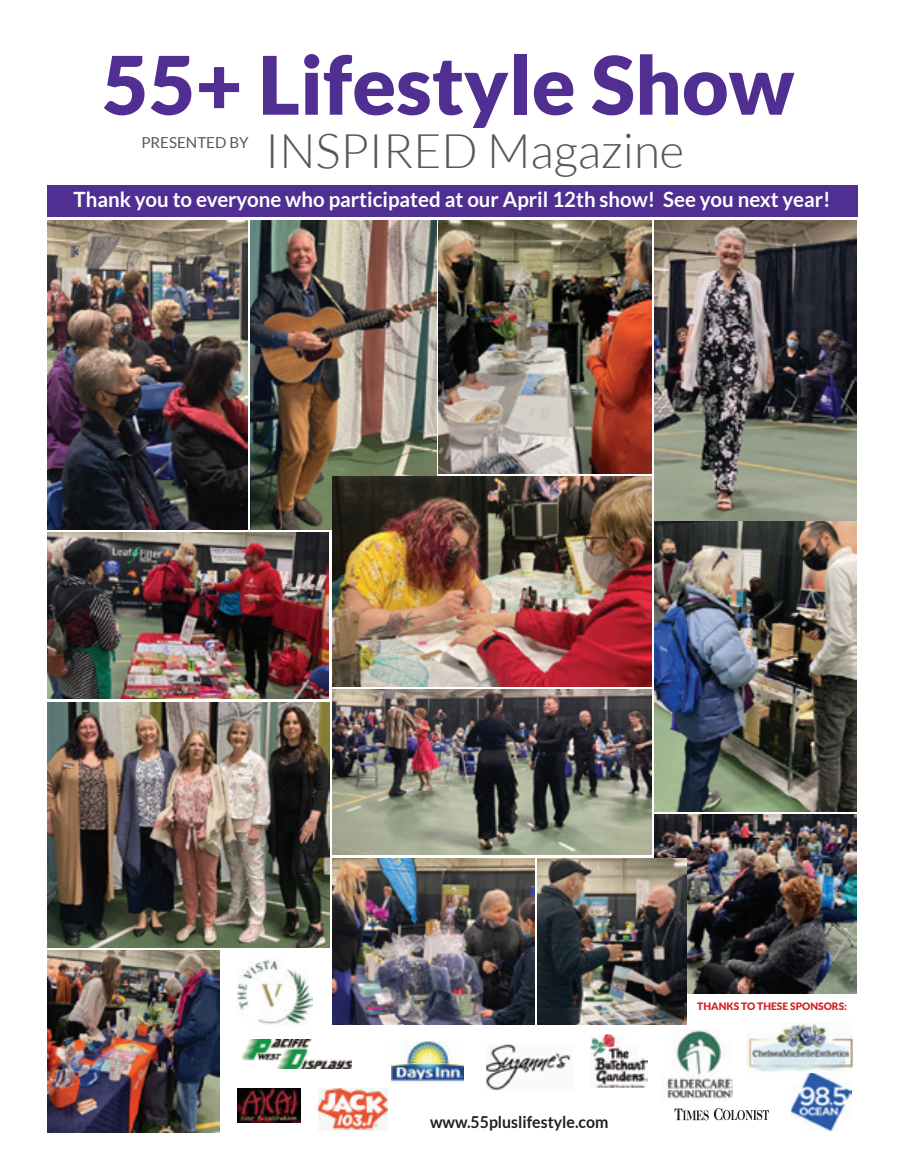
<style>
.page{position:relative;width:905px;height:1175px;background:#fff}
.page>*{position:absolute;margin:0;border:0;box-sizing:border-box;transform-origin:0 0}
.t1{font:900 80.7px "Lato";color:#502e92}
.t2{font:300 47.7px "Lato";color:#57585a}
.t3{font:700 21.15px "Lato";color:#fff}
.t4{font:700 16.5px "Lato";color:#231f20;scale:.96 1}
.t5{font:15.15px "Lato";color:#57585a}
.t6{font:900 10.2px "Lato";color:#d1232a}
</style>
<div class="page">
<div style="left:47px;top:185px;width:810px;height:31px;background:#502e92"></div>
<img style="left:243px;top:1039px;width:108px;height:29px">
<img style="left:591px;top:1034px;width:56px;height:53px">
<img style="left:237px;top:1088px;width:63px;height:34px">
<img style="left:486px;top:1044px;width:85px;height:46px">
<img style="left:238px;top:959px;width:74px;height:66px">
<img style="left:318px;top:1088px;width:69px;height:42px">
<img style="left:791px;top:1073px;width:60px;height:57px">
<img style="left:392px;top:1041px;width:71px;height:42px">
<svg style="left:714px;top:1108px;width:55px;height:12px"></svg>
<svg style="left:674px;top:1108px;width:34px;height:12px"></svg>
<img style="left:667px;top:1029px;width:65px;height:70px">
<img style="left:746px;top:1023px;width:106px;height:49px">
<img style="left:251px;top:221px;width:185px;height:308px">
<img style="left:47px;top:221px;width:200px;height:308px">
<img style="left:654px;top:815px;width:202px;height:178px">
<img style="left:332px;top:689px;width:319px;height:165px">
<img style="left:48px;top:951px;width:172px;height:181px">
<img style="left:654px;top:522px;width:202px;height:290px">
<img style="left:332px;top:858px;width:202px;height:166px">
<img style="left:332px;top:476px;width:319px;height:210px">
<img style="left:537px;top:858px;width:149px;height:166px">
<img style="left:654px;top:221px;width:202px;height:299px">
<img style="left:439px;top:221px;width:212px;height:253px">
<img style="left:47px;top:532px;width:281px;height:167px">
<img style="left:47px;top:702px;width:282px;height:245px">
<h1 class="t1" style="left:102px;top:38px;width:694px">55+ Lifestyle Show</h1>
<h2 class="t2" style="left:265px;top:125px;width:420px">INSPIRED Magazine</h2>
<p class="t5" style="left:141px;top:134px;width:109px">PRESENTED BY</p>
<p class="t3" style="left:74px;top:187px;width:758px">Thank you to everyone who participated at our April 12th show! See you next year!</p>
<p class="t4" style="left:430px;top:1112px;width:187px">www.55pluslifestyle.com</p>
<p class="t6" style="left:697px;top:1000px;width:151px">THANKS TO THESE SPONSORS:</p>
</div>
